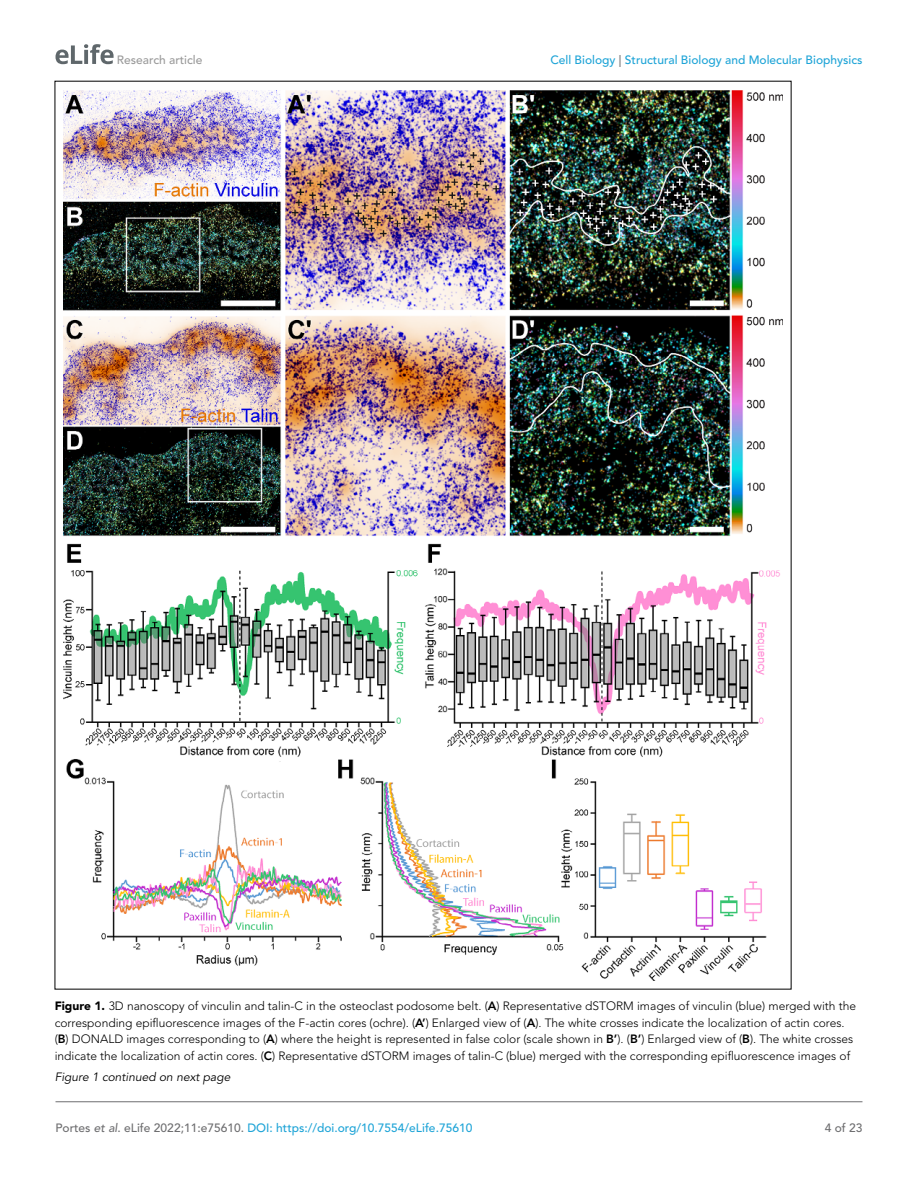
<style>
.page{position:relative;width:918px;height:1188px;background:#fff}
.page>*{position:absolute;margin:0;border:0;box-sizing:border-box;transform-origin:0 0}
.t1{font:300 12px/16.5px "Avenir LT Std";color:#000}
.t2{font:500 12px "Avenir LT Std";color:#1ea4d7}
.t3{font:italic 12px "Avenir LT Std";color:#000}
.t4{font:500 12px "Avenir LT Std";color:#9a9a9a}
.t5{font:500 12px "Avenir LT Std";color:#6e6e70}
.s1{color:#6e6e70}
.s2{font-weight:900}
.s3{font-weight:800}
.s4{font-style:italic;color:#6e6e70}
</style>
<div class="page">
<svg style="left:56px;top:44px;width:58px;height:20px"></svg>
<hr style="left:56px;top:1101px;width:806px;height:1px;background:#6e6e70">
<img style="left:64px;top:90px;width:718px;height:890px">
<p class="t4" style="left:117px;top:53px;width:81px">Research article</p>
<p class="t2" style="left:550px;top:53px;width:314px">Cell Biology <span class="s1">|</span> Structural Biology and Molecular Biophysics</p>
<p class="t1" style="left:55px;top:998px;width:803px"><span class="s2">Figure 1.</span> 3D nanoscopy of vinculin and talin-C in the osteoclast podosome belt. (<span class="s3">A</span>) Representative dSTORM images of vinculin (blue) merged with the corresponding epifluorescence images of the F-actin cores (ochre). (<span class="s3">A’</span>) Enlarged view of (<span class="s3">A</span>). The white crosses indicate the localization of actin cores. (<span class="s3">B</span>) DONALD images corresponding to (<span class="s3">A</span>) where the height is represented in false color (scale shown in <span class="s3">B’</span>). (<span class="s3">B’</span>) Enlarged view of (<span class="s3">B</span>). The white crosses indicate the localization of actin cores. (<span class="s3">C</span>) Representative dSTORM images of talin-C (blue) merged with the corresponding epifluorescence images of</p>
<p class="t3" style="left:55px;top:1070px;width:177px">Figure 1 continued on next page</p>
<p class="t2" style="left:56px;top:1121px;width:418px"><span class="s1">Portes</span> <span class="s4">et al</span><span class="s1">. eLife 2022;11:e75610.</span> DOI: https://doi.org/10.7554/eLife.75610</p>
<p class="t5" style="left:825px;top:1121px;width:39px">4 of 23</p>
</div>
